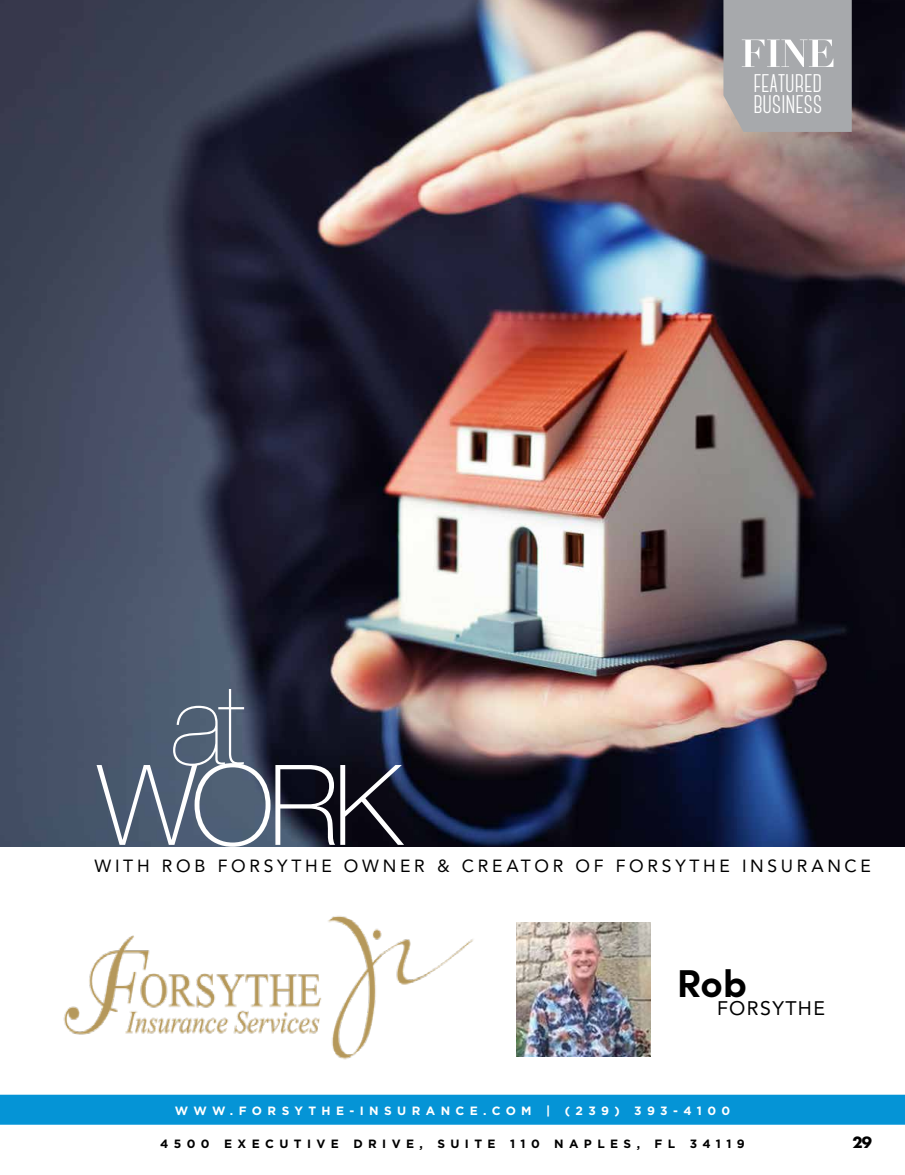
<style>
.page{position:relative;width:905px;height:1175px;background:#fff}
.page>*{position:absolute;margin:0;border:0;box-sizing:border-box;transform-origin:0 0}
.t1{font:100 111.75px "Helvetica Neue LT Std";color:#fff}
.t2{font:200 111.75px "Helvetica Neue LT Std";color:#fff}
.t3{font:700 38.85px "Sofia Pro";color:#000}
.t4{font:700 25.5px/21px "Canter";color:#fff}
.t5{font:19.5px "Avenir";letter-spacing:.07em;color:#000}
.t6{font:17.55px "Avenir";letter-spacing:.21em;color:#000}
.t7{font:700 15px "Futura";color:#000}
.t8{font:700 12px "Gotham";letter-spacing:.45em;color:#000}
.t9{font:700 12px "Gotham";letter-spacing:.45em;color:#fff}
</style>
<div class="page">
<img style="left:0;top:0;width:904px;height:846px">
<svg style="left:723px;top:0;width:128px;height:132px;background:#abacaf"></svg>
<div style="left:0;top:1094px;width:904px;height:30px;background:#0594d6"></div>
<img style="left:516px;top:922px;width:134px;height:134px">
<img style="left:63px;top:916px;width:411px;height:144px">
<h1 class="t2" style="left:171px;top:660px;width:77px">at</h1>
<h1 class="t1" style="left:97px;top:741px;width:306px">WORK</h1>
<h3 class="t4" style="left:753px;top:73px;width:70px">FEATURED<br>BUSINESS</h3>
<p class="t6" style="left:94px;top:855px;width:778px">WITH ROB FORSYTHE OWNER &amp; CREATOR OF FORSYTHE INSURANCE</p>
<h2 class="t3" style="left:676px;top:953px;width:72px">Rob</h2>
<p class="t5" style="left:717px;top:997px;width:109px">FORSYTHE</p>
<p class="t9" style="left:175px;top:1103px;width:557px">WWW.FORSYTHE-INSURANCE.COM | (239) 393-4100</p>
<p class="t8" style="left:160px;top:1136px;width:586px">4500 EXECUTIVE DRIVE, SUITE 110 NAPLES, FL 34119</p>
<p class="t7" style="left:852px;top:1131px;width:21px">29</p>
</div>
